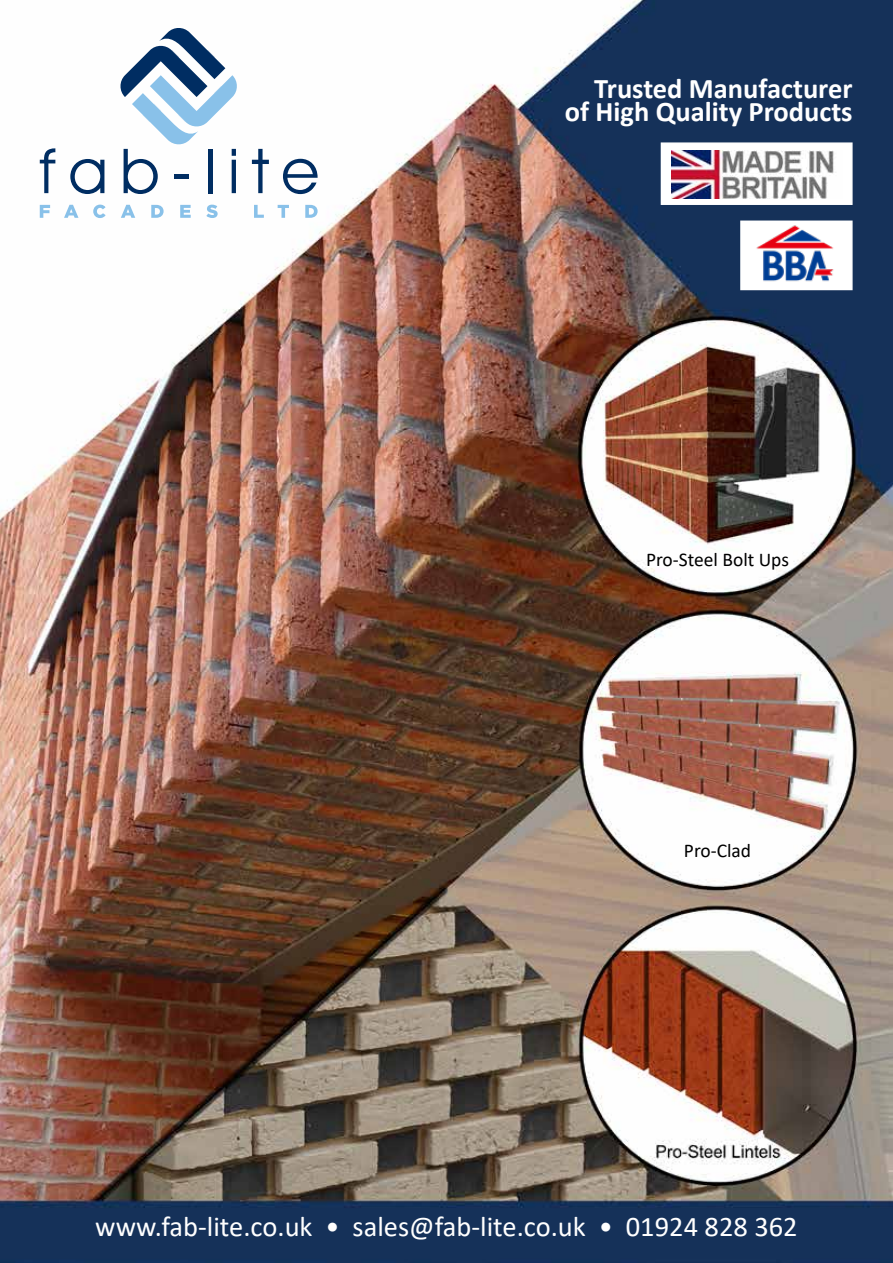
<style>
.page{position:relative;width:893px;height:1263px;background:#fff}
.page>*{position:absolute;margin:0;border:0;box-sizing:border-box;transform-origin:0 0}
.t1{font:28.5px "Calibri";color:#fff}
.t2{font:700 28.5px/22.5px "Calibri";color:#fff;text-align:right}
.t3{font:19.5px "Calibri";color:#000}
</style>
<div class="page">
<img style="left:0;top:0;width:893px;height:1263px">
<svg style="left:40px;top:148px;width:15px;height:45px"></svg>
<svg style="left:70px;top:159px;width:34px;height:35px"></svg>
<svg style="left:119px;top:28px;width:119px;height:166px"></svg>
<svg style="left:252px;top:149px;width:17px;height:44px"></svg>
<svg style="left:283px;top:159px;width:35px;height:35px"></svg>
<svg style="left:40px;top:205px;width:10px;height:13px"></svg>
<svg style="left:64px;top:205px;width:14px;height:13px"></svg>
<svg style="left:93px;top:205px;width:13px;height:13px"></svg>
<svg style="left:121px;top:205px;width:14px;height:13px"></svg>
<svg style="left:151px;top:205px;width:13px;height:13px"></svg>
<svg style="left:180px;top:205px;width:11px;height:13px"></svg>
<svg style="left:206px;top:205px;width:12px;height:13px"></svg>
<svg style="left:254px;top:205px;width:10px;height:13px"></svg>
<svg style="left:278px;top:205px;width:11px;height:13px"></svg>
<svg style="left:305px;top:205px;width:13px;height:13px"></svg>
<div style="left:661px;top:142px;width:192px;height:63px;background:#fff;border:2px solid #fff"></div>
<img style="left:672px;top:150px;width:162px;height:48px">
<div style="left:740px;top:221px;width:113px;height:69px;background:#fff;border:2px solid #fff"></div>
<img style="left:752px;top:221px;width:88px;height:69px">
<p class="t2" style="left:565px;top:77px;width:289px">Trusted Manufacturer of High Quality Products</p>
<p class="t3" style="left:646px;top:546px;width:144px">Pro-Steel Bolt Ups</p>
<p class="t3" style="left:684px;top:837px;width:69px">Pro-Clad</p>
<p class="t1" style="left:95px;top:1207px;width:704px">www.fab-lite.co.uk • sales@fab-lite.co.uk • 01924 828 362</p>
</div>
